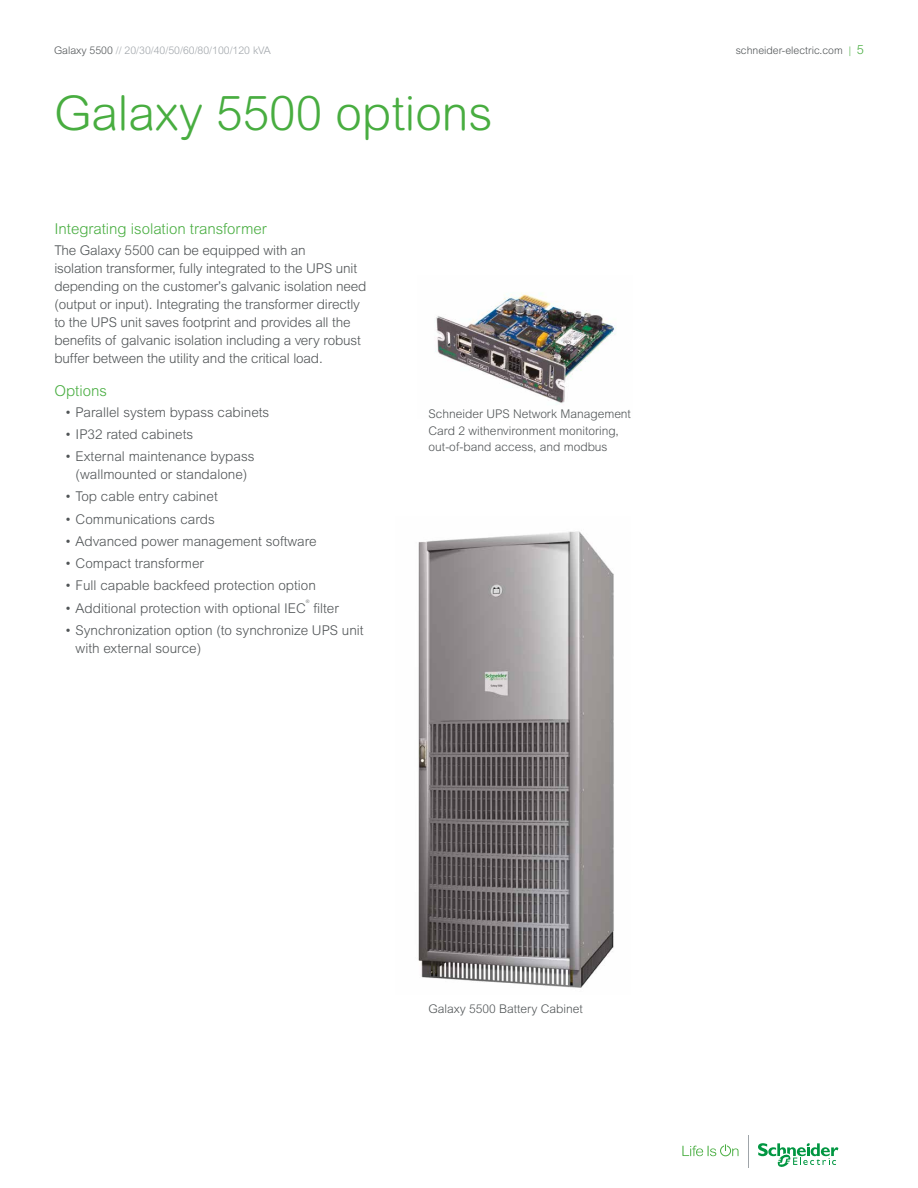
<style>
.page{position:relative;width:918px;height:1188px;background:#fff}
.page>*{position:absolute;margin:0;border:0;box-sizing:border-box;transform-origin:0 0}
.t1{font:300 48px "Arial Rounded MT Std";color:#48ad40}
.t2{font:300 15px "Arial MT Std";color:#48ad40}
.t3{font:300 13.5px/18px "Arial MT Std";letter-spacing:-.01em;color:#505456}
.t4{font:300 12px/16.5px "Arial MT Std";color:#505456}
.t5{font:300 10.5px "Arial MT Std";color:#9fa4a9}
.t6{font:300 10.5px "Arial MT Std";color:#505456}
.t7{font:300 4.8px "Arial MT Std";color:#505456}
.s1{color:#505456}
.s2{color:#48ad40}
.s3{font-size:12.75px;color:#48ad40}
</style>
<div class="page">
<svg style="left:682px;top:1144px;width:57px;height:12px"></svg>
<svg style="left:758px;top:1143px;width:80px;height:24px"></svg>
<hr style="left:748px;top:1135px;width:1px;height:32px;background:#9fa4a9">
<img style="left:435px;top:292px;width:181px;height:112px">
<img style="left:418px;top:531px;width:196px;height:457px">
<p class="t5" style="left:54px;top:44px;width:218px"><span class="s1">Galaxy 5500</span> // 20/30/40/50/60/80/100/120 kVA</p>
<p class="t6" style="left:736px;top:44px;width:130px">schneider-electric.com <span class="s2">|</span> <span class="s3">5</span></p>
<h1 class="t1" style="left:54px;top:85px;width:440px">Galaxy 5500 options</h1>
<p class="t2" style="left:54px;top:220px;width:214px">Integrating isolation transformer</p>
<p class="t3" style="left:54px;top:241px;width:314px">The Galaxy 5500 can be equipped with an<br>isolation transformer, fully integrated to the UPS unit depending on the customer’s galvanic isolation need (output or input). Integrating the transformer directly to the UPS unit saves footprint and provides all the benefits of galvanic isolation including a very robust buffer between the utility and the critical load.</p>
<p class="t2" style="left:54px;top:382px;width:54px">Options</p>
<p class="t3" style="left:65px;top:403px;width:206px">• Parallel system bypass cabinets</p>
<p class="t3" style="left:65px;top:425px;width:130px">• IP32 rated cabinets</p>
<p class="t3" style="left:65px;top:447px;width:191px;text-align:center">• External maintenance bypass (wallmounted or standalone)</p>
<p class="t3" style="left:65px;top:488px;width:154px">• Top cable entry cabinet</p>
<p class="t3" style="left:65px;top:510px;width:151px">• Communications cards</p>
<p class="t3" style="left:65px;top:532px;width:253px">• Advanced power management software</p>
<p class="t3" style="left:65px;top:554px;width:141px">• Compact transformer</p>
<p class="t3" style="left:65px;top:577px;width:252px">• Full capable backfeed protection option</p>
<p class="t3" style="left:65px;top:599px;width:242px">• Additional protection with optional IEC</p>
<p class="t7" style="left:306px;top:599px;width:5px">®</p>
<p class="t3" style="left:313px;top:599px;width:27px">filter</p>
<p class="t3" style="left:76px;top:621px;width:290px;text-indent:-11px">• Synchronization option (to synchronize UPS unit with external source)</p>
<p class="t4" style="left:429px;top:406px;width:204px">Schneider UPS Network Management<br>Card 2 withenvironment monitoring, out-of-band access, and modbus</p>
<p class="t4" style="left:429px;top:1000px;width:156px">Galaxy 5500 Battery Cabinet</p>
</div>
